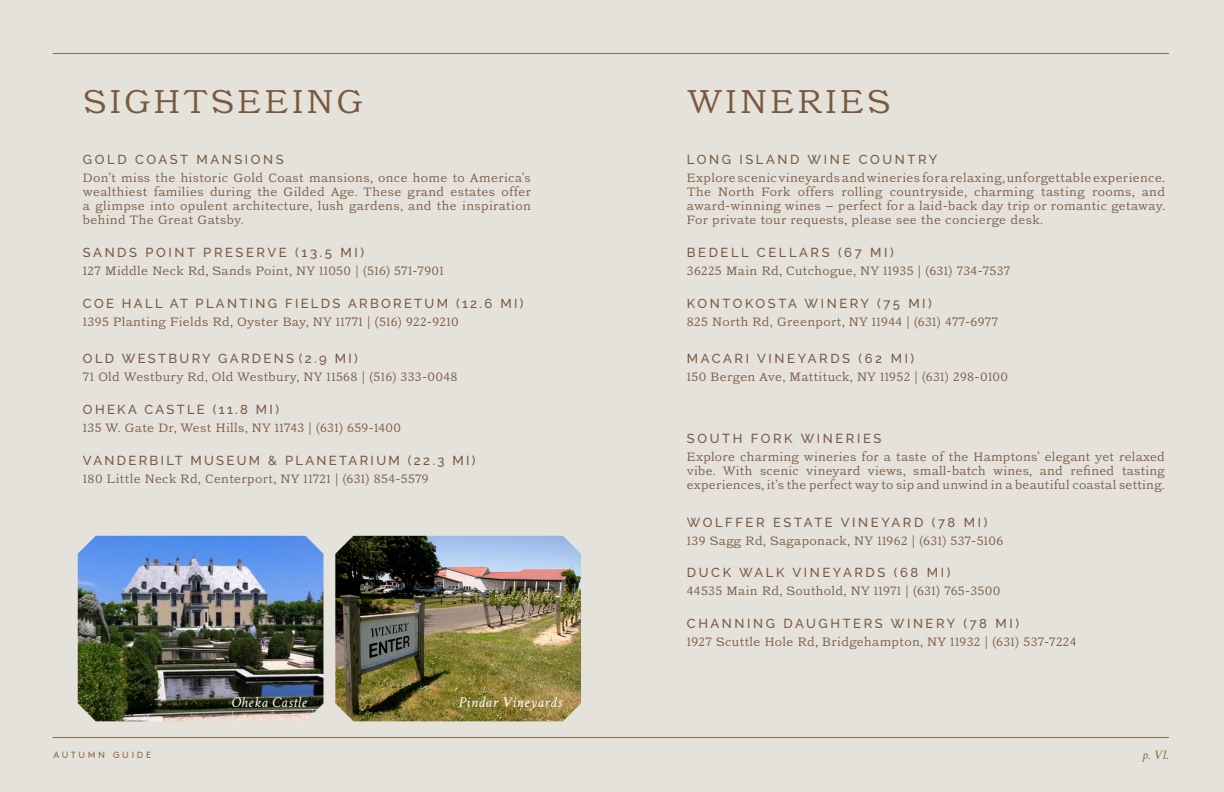
<style>
.page{position:relative;width:1224px;height:792px;background:#e4e2da}
.page>*{position:absolute;margin:0;border:0;box-sizing:border-box;transform-origin:0 0}
.t1{font:300 32.7px "Catalogue LL";letter-spacing:.09em;color:#7a583f}
.Amenity_List_Titles{font:italic 15px "Crimson Text";letter-spacing:.03em;color:#fff}
.t2{font:500 13px "Raleway";letter-spacing:.2em;color:#7a583f}
.t3{font:500 13px "Raleway";letter-spacing:.18em;color:#7a583f}
.Amenity_List_Titles-2{font:italic 13px "Crimson Text";color:#8a6e4b}
.Amenity_List_body{font:300 12px/14px "Catalogue LL";letter-spacing:.03em;color:#7a583f;text-align:justify}
.t4{font:9px "Brown Pro";letter-spacing:.3em;color:#8e6d4b}
</style>
<div class="page">
<hr style="left:53px;top:737px;width:1116px;height:1px;background:#8e6d4b">
<hr style="left:53px;top:53px;width:1116px;height:1px;background:#8e6d4b">
<img style="left:78px;top:536px;width:245px;height:185px">
<img style="left:335px;top:536px;width:246px;height:185px">
<p class="t1" style="left:83px;top:79px;width:281px">SIGHTSEEING</p>
<p class="t1" style="left:687px;top:79px;width:205px">WINERIES</p>
<p class="t2" style="left:83px;top:152px;width:202px">GOLD COAST MANSIONS</p>
<p class="Amenity_List_body" style="left:83px;top:170px;width:450px">Don’t miss the historic Gold Coast mansions, once home to America’s wealthiest families during the Gilded Age. These grand estates offer a glimpse into opulent architecture, lush gardens, and the inspiration behind The Great Gatsby.</p>
<p class="t2" style="left:83px;top:245px;width:283px">SANDS POINT PRESERVE (13.5 MI)</p>
<p class="Amenity_List_body" style="left:83px;top:263px;width:362px">127 Middle Neck Rd, Sands Point, NY 11050 | (516) 571-7901</p>
<p class="t3" style="left:83px;top:295px;width:442px">COE HALL AT PLANTING FIELDS ARBORETUM (12.6 MI)</p>
<p class="Amenity_List_body" style="left:83px;top:314px;width:377px">1395 Planting Fields Rd, Oyster Bay, NY 11771 | (516) 922-9210</p>
<p class="t3" style="left:83px;top:351px;width:277px">OLD WESTBURY GARDENS (2.9 MI)</p>
<p class="Amenity_List_body" style="left:83px;top:370px;width:376px">71 Old Westbury Rd, Old Westbury, NY 11568 | (516) 333-0048</p>
<p class="t3" style="left:83px;top:402px;width:198px">OHEKA CASTLE (11.8 MI)</p>
<p class="Amenity_List_body" style="left:83px;top:421px;width:320px">135 W. Gate Dr, West Hills, NY 11743 | (631) 659-1400</p>
<p class="t3" style="left:83px;top:453px;width:394px">VANDERBILT MUSEUM &amp; PLANETARIUM (22.3 MI)</p>
<p class="Amenity_List_body" style="left:83px;top:471px;width:347px">180 Little Neck Rd, Centerport, NY 11721 | (631) 854-5579</p>
<p class="t4" style="left:53px;top:748px;width:99px">AUTUMN GUIDE</p>
<p class="Amenity_List_Titles" style="left:232px;top:694px;width:77px">Oheka Castle</p>
<p class="Amenity_List_Titles" style="left:458px;top:694px;width:105px">Pindar Vineyards</p>
<p class="t2" style="left:687px;top:152px;width:252px">LONG ISLAND WINE COUNTRY</p>
<p class="Amenity_List_body" style="left:687px;top:170px;width:480px">Explore scenic vineyards and wineries for a relaxing, unforgettable experience.<br>The North Fork offers rolling countryside, charming tasting rooms, and award-winning wines – perfect for a laid-back day trip or romantic getaway.<br>For private tour requests, please see the concierge desk.</p>
<p class="t2" style="left:687px;top:245px;width:208px">BEDELL CELLARS (67 MI)</p>
<p class="Amenity_List_body" style="left:687px;top:263px;width:325px">36225 Main Rd, Cutchogue, NY 11935 | (631) 734-7537</p>
<p class="t2" style="left:687px;top:295px;width:247px">KONTOKOSTA WINERY (75 MI)</p>
<p class="Amenity_List_body" style="left:687px;top:314px;width:313px">825 North Rd, Greenport, NY 11944 | (631) 477-6977</p>
<p class="t2" style="left:687px;top:351px;width:229px">MACARI VINEYARDS (62 MI)</p>
<p class="Amenity_List_body" style="left:687px;top:370px;width:323px">150 Bergen Ave, Mattituck, NY 11952 | (631) 298-0100</p>
<p class="t2" style="left:687px;top:431px;width:196px">SOUTH FORK WINERIES</p>
<p class="Amenity_List_body" style="left:687px;top:449px;width:480px">Explore charming wineries for a taste of the Hamptons’ elegant yet relaxed vibe. With scenic vineyard views, small-batch wines, and refined tasting experiences, it’s the perfect way to sip and unwind in a beautiful coastal setting.</p>
<p class="t2" style="left:687px;top:514px;width:302px">WOLFFER ESTATE VINEYARD (78 MI)</p>
<p class="Amenity_List_body" style="left:687px;top:533px;width:318px">139 Sagg Rd, Sagaponack, NY 11962 | (631) 537-5106</p>
<p class="t2" style="left:687px;top:565px;width:265px">DUCK WALK VINEYARDS (68 MI)</p>
<p class="Amenity_List_body" style="left:687px;top:584px;width:315px">44535 Main Rd, Southold, NY 11971 | (631) 765-3500</p>
<p class="t2" style="left:687px;top:616px;width:334px">CHANNING DAUGHTERS WINERY (78 MI)</p>
<p class="Amenity_List_body" style="left:687px;top:635px;width:391px">1927 Scuttle Hole Rd, Bridgehampton, NY 11932 | (631) 537-7224</p>
<p class="Amenity_List_Titles-2" style="left:1142px;top:748px;width:28px">p. VI.</p>
</div>
